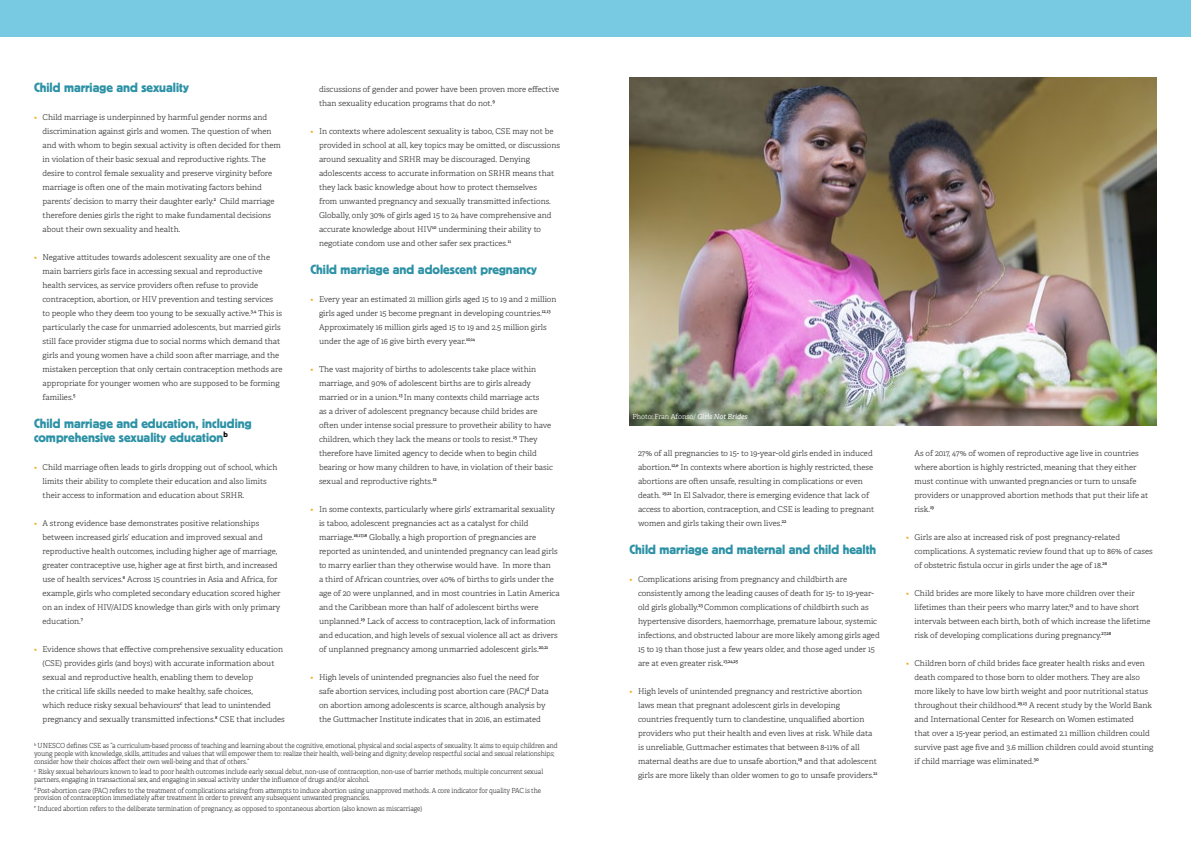
<style>
.page{position:relative;width:1191px;height:842px;background:#fff}
.page>*{position:absolute;margin:0;border:0;box-sizing:border-box;transform-origin:0 0}
.t1{font:14px/14px "Platz";color:#2e92a6}
.t2{font:300 8px/14px "Adelle";color:#343434}
.t3{font:300 7px/7.7px "Adelle";letter-spacing:-.01em;color:#343434;scale:.93 1}
.t4{font:300 7px "Adelle";letter-spacing:-.005em;color:#fff}
.s1{color:#f7a820}
.s2{font-weight:400;font-style:italic}
</style>
<div class="page">
<div style="left:0;top:0;width:1191px;height:37px;background:#78cae3"></div>
<img style="left:629px;top:78px;width:528px;height:347px">
<h1 class="t1" style="left:34px;top:80px;width:156px">Child marriage and sexuality</h1>
<p class="t2" style="left:43px;top:110px;width:240px;text-indent:-9px"><span class="s1">•</span> Child marriage is underpinned by harmful gender norms and discrimination against girls and women. The question of when and with whom to begin sexual activity is often decided for them in violation of their basic sexual and reproductive rights. The desire to control female sexuality and preserve virginity before marriage is often one of the main motivating factors behind parents’ decision to marry their daughter early.<sup>2</sup> Child marriage therefore denies girls the right to make fundamental decisions about their own sexuality and health.</p>
<p class="t2" style="left:43px;top:250px;width:241px;text-indent:-9px"><span class="s1">•</span> Negative attitudes towards adolescent sexuality are one of the main barriers girls face in accessing sexual and reproductive health services, as service providers often refuse to provide contraception, abortion, or HIV prevention and testing services<br>to people who they deem too young to be sexually active.<sup>3,4</sup> This is particularly the case for unmarried adolescents, but married girls still face provider stigma due to social norms which demand that girls and young women have a child soon after marriage, and the mistaken perception that only certain contraception methods are appropriate for younger women who are supposed to be forming families.<sup>5</sup></p>
<h1 class="t1" style="left:34px;top:416px;width:219px">Child marriage and education, including comprehensive sexuality education<sup>b</sup></h1>
<p class="t2" style="left:43px;top:460px;width:236px;text-indent:-9px"><span class="s1">•</span> Child marriage often leads to girls dropping out of school, which limits their ability to complete their education and also limits their access to information and education about SRHR.</p>
<p class="t2" style="left:43px;top:516px;width:240px;text-indent:-9px"><span class="s1">•</span> A strong evidence base demonstrates positive relationships between increased girls’ education and improved sexual and reproductive health outcomes, including higher age of marriage, greater contraceptive use, higher age at first birth, and increased use of health services.<sup>6</sup> Across 15 countries in Asia and Africa, for example, girls who completed secondary education scored higher on an index of HIV/AIDS knowledge than girls with only primary education.<sup>7</sup></p>
<p class="t2" style="left:43px;top:642px;width:244px;text-indent:-9px"><span class="s1">•</span> Evidence shows that effective comprehensive sexuality education (CSE) provides girls (and boys) with accurate information about sexual and reproductive health, enabling them to develop<br>the critical life skills needed to make healthy, safe choices,<br>which reduce risky sexual behaviours<sup>c</sup> that lead to unintended pregnancy and sexually transmitted infections.<sup>8</sup> CSE that includes</p>
<p class="t2" style="left:319px;top:82px;width:242px">discussions of gender and power have been proven more effective than sexuality education programs that do not.<sup>9</sup></p>
<p class="t2" style="left:319px;top:124px;width:242px;text-indent:-9px"><span class="s1">•</span> In contexts where adolescent sexuality is taboo, CSE may not be provided in school at all, key topics may be omitted, or discussions around sexuality and SRHR may be discouraged. Denying adolescents access to accurate information on SRHR means that they lack basic knowledge about how to protect themselves<br>from unwanted pregnancy and sexually transmitted infections.<br>Globally, only 30% of girls aged 15 to 24 have comprehensive and accurate knowledge about HIV<sup>10</sup> undermining their ability to negotiate condom use and other safer sex practices.<sup>11</sup></p>
<h1 class="t1" style="left:310px;top:262px;width:228px">Child marriage and adolescent pregnancy</h1>
<p class="t2" style="left:319px;top:292px;width:239px;text-indent:-9px"><span class="s1">•</span> Every year an estimated 21 million girls aged 15 to 19 and 2 million girls aged under 15 become pregnant in developing countries.<sup>12,13<br></sup>Approximately 16 million girls aged 15 to 19 and 2.5 million girls under the age of 16 give birth every year.<sup>10,14</sup></p>
<p class="t2" style="left:319px;top:362px;width:235px;text-indent:-9px"><span class="s1">•</span> The vast majority of births to adolescents take place within marriage, and 90% of adolescent births are to girls already married or in a union.<sup>13</sup> In many contexts child marriage acts<br>as a driver of adolescent pregnancy because child brides are often under intense social pressure to provetheir ability to have children, which they lack the means or tools to resist.<sup>15</sup> They therefore have limited agency to decide when to begin child bearing or how many children to have, in violation of their basic sexual and reproductive rights.<sup>12</sup></p>
<p class="t2" style="left:319px;top:502px;width:242px;text-indent:-9px"><span class="s1">•</span> In some contexts, particularly where girls’ extramarital sexuality is taboo, adolescent pregnancies act as a catalyst for child marriage.<sup>16,17,18</sup> Globally, a high proportion of pregnancies are reported as unintended, and unintended pregnancy can lead girls to marry earlier than they otherwise would have. In more than<br>a third of African countries, over 40% of births to girls under the age of 20 were unplanned, and in most countries in Latin America and the Caribbean more than half of adolescent births were unplanned.<sup>19</sup> Lack of access to contraception, lack of information and education, and high levels of sexual violence all act as drivers of unplanned pregnancy among unmarried adolescent girls.<sup>20,21</sup></p>
<p class="t2" style="left:319px;top:670px;width:231px;text-indent:-9px"><span class="s1">•</span> High levels of unintended pregnancies also fuel the need for safe abortion services, including post abortion care (PAC)<sup>d</sup> Data on abortion among adolescents is scarce, although analysis by the Guttmacher Institute indicates that in 2016, an estimated</p>
<p class="t3" style="left:34px;top:742px;width:564px"><sup>b</sup> UNESCO defines CSE as “a curriculum-based process of teaching and learning about the cognitive, emotional, physical and social aspects of sexuality. It aims to equip children and young people with knowledge, skills, attitudes and values that will empower them to: realize their health, well-being and dignity; develop respectful social and sexual relationships; consider how their choices affect their own well-being and that of others.”</p>
<p class="t3" style="left:34px;top:768px;width:549px"><sup>c</sup> Risky sexual behaviours known to lead to poor health outcomes include early sexual debut, non-use of contraception, non-use of barrier methods, multiple concurrent sexual partners, engaging in transactional sex, and engaging in sexual activity under the influence of drugs and/or alcohol.</p>
<p class="t3" style="left:34px;top:786px;width:547px"><sup>d</sup> Post-abortion care (PAC) refers to the treatment of complications arising from attempts to induce abortion using unapproved methods. A core indicator for quality PAC is the provision of contraception immediately after treatment in order to prevent any subsequent unwanted pregnancies.</p>
<p class="t3" style="left:34px;top:804px;width:419px"><sup>e</sup> Induced abortion refers to the deliberate termination of pregnancy, as opposed to spontaneous abortion (also known as miscarriage)</p>
<p class="t4" style="left:632px;top:412px;width:117px">Photo: Fran Afonso/ <span class="s2">Girls Not Brides</span></p>
<p class="t2" style="left:638px;top:446px;width:238px">27% of all pregnancies to 15- to 19-year-old girls ended in induced abortion.<sup>12,e</sup> In contexts where abortion is highly restricted, these abortions are often unsafe, resulting in complications or even death. <sup>19,21</sup> In El Salvador, there is emerging evidence that lack of access to abortion, contraception, and CSE is leading to pregnant women and girls taking their own lives.<sup>22</sup></p>
<h1 class="t1" style="left:629px;top:542px;width:248px">Child marriage and maternal and child health</h1>
<p class="t2" style="left:638px;top:572px;width:243px;text-indent:-9px"><span class="s1">•</span> Complications arising from pregnancy and childbirth are consistently among the leading causes of death for 15- to 19-year&shy;old girls globally.<sup>23</sup> Common complications of childbirth such as hypertensive disorders, haemorrhage, premature labour, systemic infections, and obstructed labour are more likely among girls aged 15 to 19 than those just a few years older, and those aged under 15 are at even greater risk.<sup>13,24,25</sup></p>
<p class="t2" style="left:638px;top:684px;width:241px;text-indent:-9px"><span class="s1">•</span> High levels of unintended pregnancy and restrictive abortion laws mean that pregnant adolescent girls in developing<br>countries frequently turn to clandestine, unqualified abortion providers who put their health and even lives at risk. While data is unreliable, Guttmacher estimates that between 8-11% of all maternal deaths are due to unsafe abortion,<sup>19</sup> and that adolescent girls are more likely than older women to go to unsafe providers.<sup>21</sup></p>
<p class="t2" style="left:914px;top:446px;width:235px">As of 2017, 47% of women of reproductive age live in countries where abortion is highly restricted, meaning that they either must continue with unwanted pregnancies or turn to unsafe providers or unapproved abortion methods that put their life at risk.<sup>19</sup></p>
<p class="t2" style="left:914px;top:530px;width:240px;text-indent:-9px"><span class="s1">•</span> Girls are also at increased risk of post pregnancy-related complications. A systematic review found that up to 86% of cases of obstetric fistula occur in girls under the age of 18.<sup>26</sup></p>
<p class="t2" style="left:914px;top:586px;width:237px;text-indent:-9px"><span class="s1">•</span> Child brides are more likely to have more children over their lifetimes than their peers who marry later,<sup>13</sup> and to have short intervals between each birth, both of which increase the lifetime risk of developing complications during pregnancy.<sup>27,28</sup></p>
<p class="t2" style="left:914px;top:656px;width:240px;text-indent:-9px"><span class="s1">•</span> Children born of child brides face greater health risks and even death compared to those born to older mothers. They are also more likely to have low birth weight and poor nutritional status throughout their childhood.<sup>29,13</sup> A recent study by the World Bank and International Center for Research on Women estimated<br>that over a 15-year period, an estimated 2.1 million children could survive past age five and 3.6 million children could avoid stunting if child marriage was eliminated.<sup>30</sup></p>
</div>
